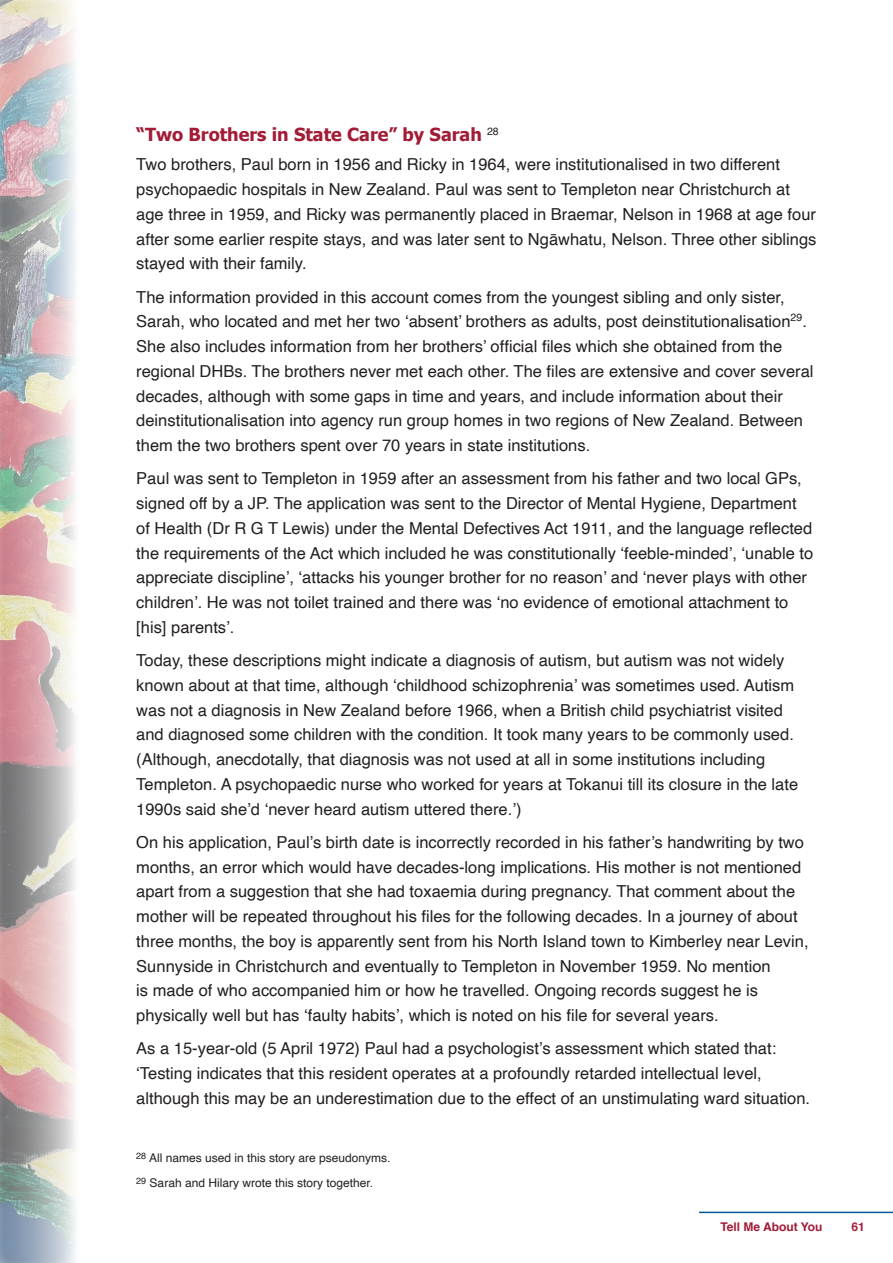
<style>
.page{position:relative;width:893px;height:1263px;background:#fff}
.page>*{position:absolute;margin:0;border:0;box-sizing:border-box;transform-origin:0 0}
.t1{font:700 18px "Tahoma";color:#a21c37}
.t2{font:16.5px/24.8px "Helvetica";color:#231f20}
.t3{font:12px/24.8px "Helvetica";color:#231f20}
.t4{font:700 12px "Helvetica";color:#a21c37}
</style>
<div class="page">
<hr style="left:699px;top:1211px;width:194px;height:2px;background:#005894">
<img style="left:0;top:0;width:75px;height:1263px">
<p class="t1" style="left:136px;top:122px;width:364px">“Two Brothers in State Care” by Sarah <sup>28</sup></p>
<p class="t2" style="left:136px;top:153px;width:682px">Two brothers, Paul born in 1956 and Ricky in 1964, were institutionalised in two different psychopaedic hospitals in New Zealand. Paul was sent to Templeton near Christchurch at age three in 1959, and Ricky was permanently placed in Braemar, Nelson in 1968 at age four after some earlier respite stays, and was later sent to Ngāwhatu, Nelson. Three other siblings stayed with their family.</p>
<p class="t2" style="left:136px;top:285px;width:679px">The information provided in this account comes from the youngest sibling and only sister, Sarah, who located and met her two ‘absent’ brothers as adults, post deinstitutionalisation<sup>29</sup>.<br>She also includes information from her brothers’ official files which she obtained from the regional DHBs. The brothers never met each other. The files are extensive and cover several decades, although with some gaps in time and years, and include information about their deinstitutionalisation into agency run group homes in two regions of New Zealand. Between them the two brothers spent over 70 years in state institutions.</p>
<p class="t2" style="left:136px;top:467px;width:678px">Paul was sent to Templeton in 1959 after an assessment from his father and two local GPs, signed off by a JP. The application was sent to the Director of Mental Hygiene, Department of Health (Dr R G T Lewis) under the Mental Defectives Act 1911, and the language reflected the requirements of the Act which included he was constitutionally ‘feeble-minded’, ‘unable to appreciate discipline’, ‘attacks his younger brother for no reason’ and ‘never plays with other children’. He was not toilet trained and there was ‘no evidence of emotional attachment to [his] parents’.</p>
<p class="t2" style="left:136px;top:648px;width:663px">Today, these descriptions might indicate a diagnosis of autism, but autism was not widely known about at that time, although ‘childhood schizophrenia’ was sometimes used. Autism was not a diagnosis in New Zealand before 1966, when a British child psychiatrist visited and diagnosed some children with the condition. It took many years to be commonly used. (Although, anecdotally, that diagnosis was not used at all in some institutions including Templeton. A psychopaedic nurse who worked for years at Tokanui till its closure in the late 1990s said she’d ‘never heard autism uttered there.’)</p>
<p class="t2" style="left:136px;top:830px;width:674px">On his application, Paul’s birth date is incorrectly recorded in his father’s handwriting by two months, an error which would have decades-long implications. His mother is not mentioned apart from a suggestion that she had toxaemia during pregnancy. That comment about the mother will be repeated throughout his files for the following decades. In a journey of about three months, the boy is apparently sent from his North Island town to Kimberley near Levin, Sunnyside in Christchurch and eventually to Templeton in November 1959. No mention<br>is made of who accompanied him or how he travelled. Ongoing records suggest he is physically well but has ‘faulty habits’, which is noted on his file for several years.</p>
<p class="t2" style="left:136px;top:1037px;width:675px">As a 15-year-old (5 April 1972) Paul had a psychologist’s assessment which stated that: ‘Testing indicates that this resident operates at a profoundly retarded intellectual level, although this may be an underestimation due to the effect of an unstimulating ward situation.</p>
<p class="t3" style="left:136px;top:1146px;width:256px"><sup>28</sup> All names used in this story are pseudonyms.<br><sup>29</sup> Sarah and Hilary wrote this story together.</p>
<p class="t4" style="left:720px;top:1217px;width:104px">Tell Me About You</p>
<p class="t4" style="left:851px;top:1217px;width:15px">61</p>
</div>
